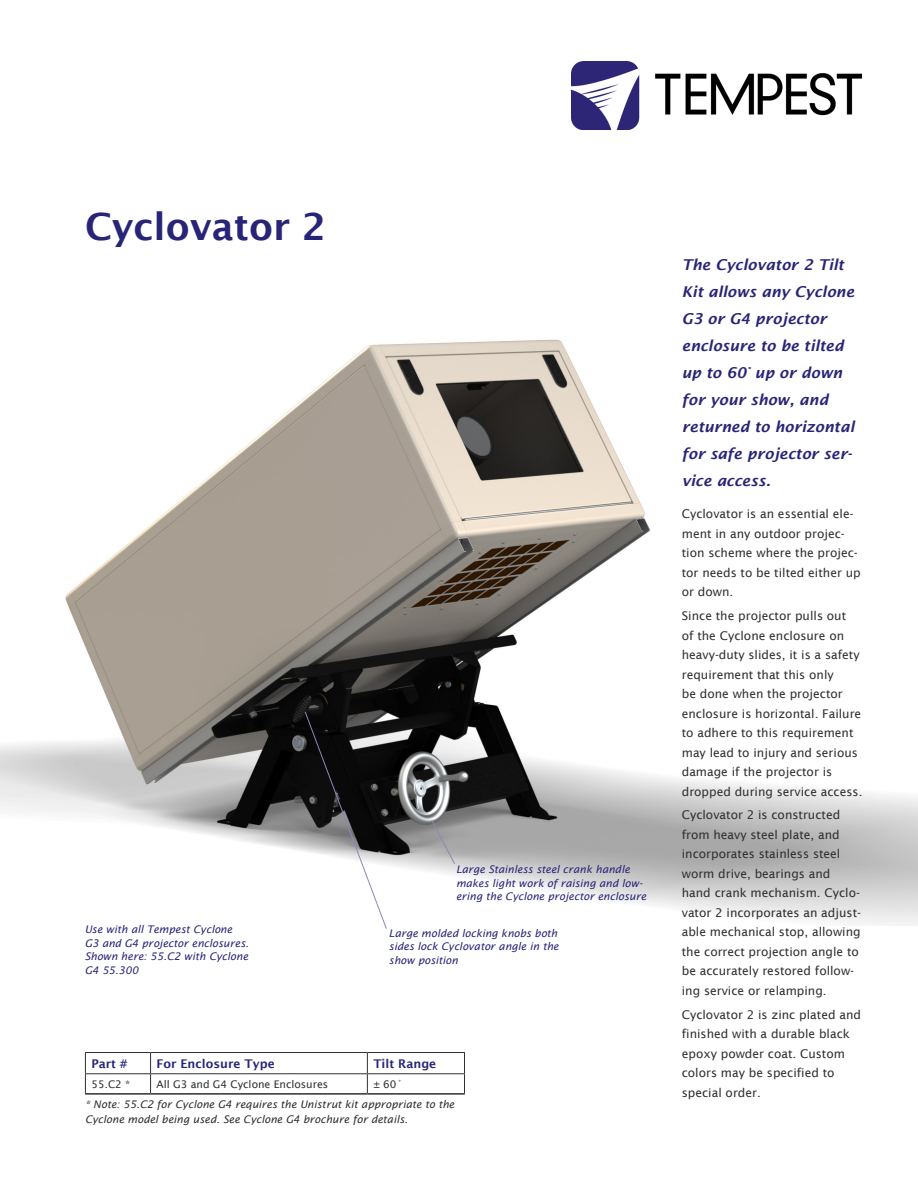
<style>
.page{position:relative;width:918px;height:1188px;background:#fff}
.page>*{position:absolute;margin:0;border:0;box-sizing:border-box;transform-origin:0 0}
.t1{font:600 37.5px "Lucida Sans";color:#282578}
.t2{font:italic 600 15px/27px "Lucida Sans";color:#282578}
.t3{font:12px/19.5px "Lucida Sans";color:#2e3032}
.t4{font:600 12px "Lucida Sans";color:#282578}
.t5{font:italic 10.5px/13.5px "Lucida Sans";color:#282578}
.t6{font:italic 10.5px/15px "Lucida Sans";color:#2e3032}
.t7{font:10.5px "Lucida Sans";color:#2e3032}
</style>
<div class="page">
<img style="left:571px;top:62px;width:290px;height:68px">
<img style="left:0;top:339px;width:918px;height:586px">
<hr style="left:85px;top:1052px;width:66px;height:1px;background:#2e3032">
<hr style="left:151px;top:1052px;width:216px;height:1px;background:#2e3032">
<hr style="left:367px;top:1052px;width:98px;height:1px;background:#2e3032">
<hr style="left:85px;top:1073px;width:66px;height:1px;background:#2e3032">
<hr style="left:151px;top:1073px;width:216px;height:1px;background:#2e3032">
<hr style="left:367px;top:1073px;width:98px;height:1px;background:#2e3032">
<svg style="left:85px;top:1053px;width:1px;height:40px"></svg>
<svg style="left:150px;top:1053px;width:1px;height:40px"></svg>
<svg style="left:367px;top:1053px;width:1px;height:40px"></svg>
<svg style="left:464px;top:1053px;width:1px;height:40px"></svg>
<hr style="left:85px;top:1093px;width:66px;height:2px;background:#2e3032">
<hr style="left:151px;top:1093px;width:216px;height:2px;background:#2e3032">
<hr style="left:367px;top:1093px;width:98px;height:2px;background:#2e3032">
<svg style="left:304px;top:711px;width:83px;height:218px"></svg>
<svg style="left:431px;top:819px;width:25px;height:46px"></svg>
<p class="t1" style="left:85px;top:205px;width:242px">Cyclovator 2</p>
<p class="t5" style="left:85px;top:923px;width:166px">Use with all Tempest Cyclone<br>G3 and G4 projector enclosures.<br>Shown here: 55.C2 with Cyclone<br>G4 55.300</p>
<p class="t5" style="left:456px;top:863px;width:192px">Large Stainless steel crank handle makes light work of raising and low&shy;ering the Cyclone projector enclosure</p>
<p class="t5" style="left:389px;top:926px;width:171px">Large molded locking knobs both sides lock Cyclovator angle in the show position</p>
<p class="t4" style="left:91px;top:1057px;width:38px">Part #</p>
<p class="t4" style="left:157px;top:1057px;width:120px">For Enclosure Type</p>
<p class="t4" style="left:373px;top:1057px;width:64px">Tilt Range</p>
<p class="t7" style="left:91px;top:1078px;width:40px">55.C2 *</p>
<p class="t7" style="left:157px;top:1078px;width:173px">All G3 and G4 Cyclone Enclosures</p>
<p class="t7" style="left:373px;top:1078px;width:31px">± 60˚</p>
<p class="t6" style="left:85px;top:1097px;width:371px">* Note: 55.C2 for Cyclone G4 requires the Unistrut kit appropriate to the<br>Cyclone model being used. See Cyclone G4 brochure for details.</p>
<p class="t2" style="left:682px;top:251px;width:174px">The Cyclovator 2 Tilt<br>Kit allows any Cyclone<br>G3 or G4 projector enclosure to be tilted up to 60° up or down for your show, and returned to horizontal for safe projector ser&shy;vice access.</p>
<p class="t3" style="left:682px;top:504px;width:180px">Cyclovator is an essential ele&shy;ment in any outdoor projec&shy;tion scheme where the projec&shy;tor needs to be tilted either up or down.</p>
<p class="t3" style="left:682px;top:606px;width:182px">Since the projector pulls out<br>of the Cyclone enclosure on heavy-duty slides, it is a safety requirement that this only<br>be done when the projector enclosure is horizontal. Failure to adhere to this requirement may lead to injury and serious damage if the projector is dropped during service access.</p>
<p class="t3" style="left:682px;top:805px;width:181px">Cyclovator 2 is constructed from heavy steel plate, and incorporates stainless steel worm drive, bearings and hand crank mechanism. Cyclo&shy;vator 2 incorporates an adjust&shy;able mechanical stop, allowing the correct projection angle to be accurately restored follow&shy;ing service or relamping.</p>
<p class="t3" style="left:682px;top:1005px;width:181px">Cyclovator 2 is zinc plated and finished with a durable black epoxy powder coat. Custom colors may be specified to special order.</p>
</div>
